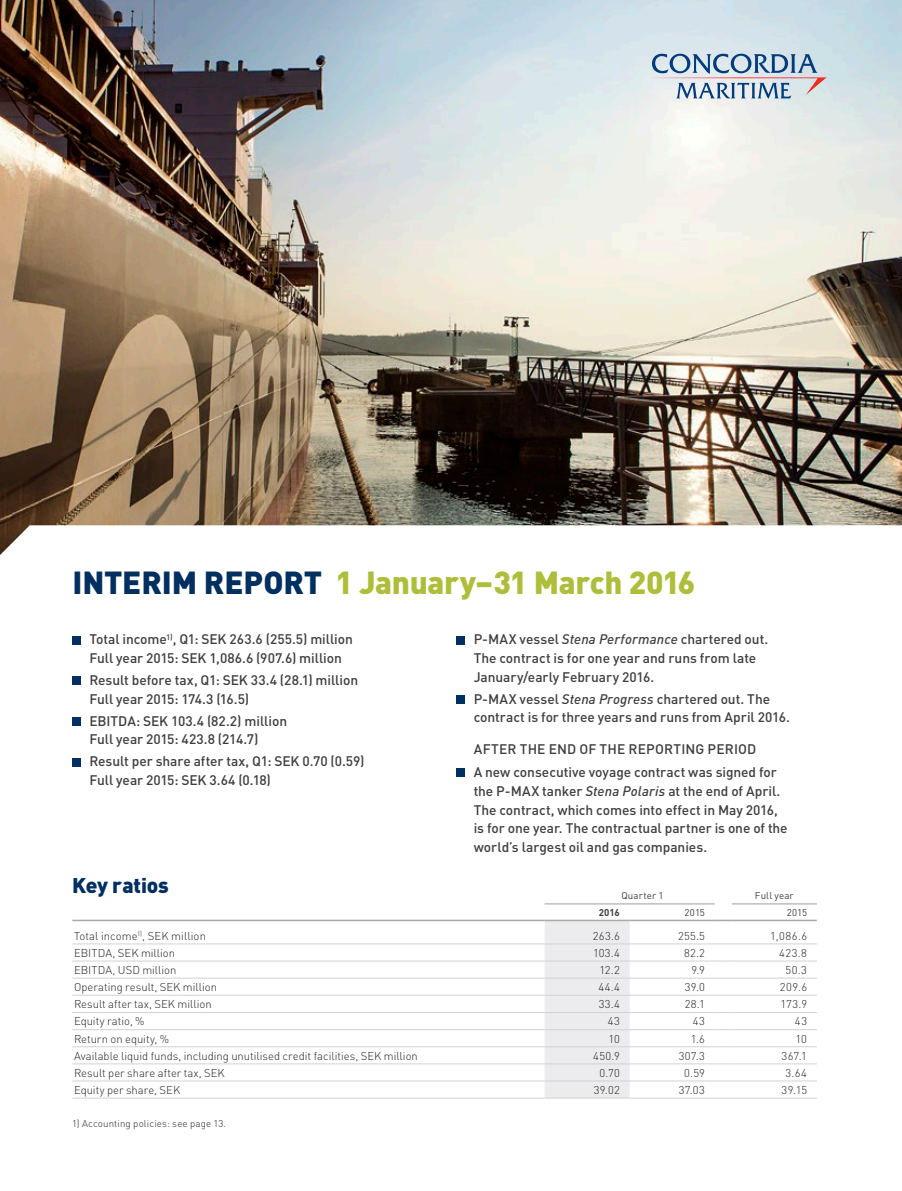
<style>
.page{position:relative;width:902px;height:1191px;background:#fff}
.page>*{position:absolute;margin:0;border:0;box-sizing:border-box;transform-origin:0 0}
.F_07_Huvudrubrik{font:900 31.5px "DINOT";letter-spacing:-.01em;color:#aebe3a}
.F_07_Huvudrubrik-2{font:900 21px "DINOT";letter-spacing:-.01em;color:#002f60}
.F_09_Ingress{font:500 13.65px/18.8px "DINOT";letter-spacing:-.005em;color:#3e3e3f}
.F_14_T_TEXT{font:300 11.25px "DINOT";color:#231f20}
.F_19_T_FOTNOT{font:300 9.75px "DINOT";letter-spacing:.015em;color:#231f20}
.F_16_T_HUVUD_TOP{font:9.75px "DINOT";letter-spacing:.015em;color:#3e3e3f}
.F_16_T_HUVUD{font:9.75px "DINOT";color:#3e3e3f}
.F_16_T_HUVUD-2{font:700 9.75px "DINOT";color:#3e3e3f}
.s1{color:#002f60}
.s2{font-style:italic}
</style>
<div class="page">
<img style="left:0;top:0;width:901px;height:525px">
<svg style="left:0;top:525px;width:901px;height:574px"></svg>
<div style="left:72px;top:636px;width:9px;height:8px;background:#002f60"></div>
<div style="left:72px;top:676px;width:9px;height:9px;background:#002f60"></div>
<div style="left:72px;top:717px;width:9px;height:8px;background:#002f60"></div>
<div style="left:72px;top:758px;width:9px;height:8px;background:#002f60"></div>
<svg style="left:652px;top:54px;width:175px;height:45px;background:#b1bfcf"></svg>
<div style="left:544px;top:921px;width:85px;height:176px;background:#ececee"></div>
<hr style="left:72px;top:1097px;width:472px;height:1px;background:#d1d2d4">
<hr style="left:544px;top:1097px;width:85px;height:1px;background:#d1d2d4">
<hr style="left:629px;top:1097px;width:85px;height:1px;background:#d1d2d4">
<svg style="left:714px;top:1097px;width:17px;height:1px"></svg>
<hr style="left:731px;top:1097px;width:85px;height:1px;background:#d1d2d4">
<hr style="left:72px;top:943px;width:472px;height:1px;background:#d1d2d4">
<hr style="left:544px;top:943px;width:85px;height:1px;background:#d1d2d4">
<hr style="left:629px;top:943px;width:85px;height:1px;background:#d1d2d4">
<svg style="left:714px;top:943px;width:17px;height:1px"></svg>
<hr style="left:731px;top:943px;width:85px;height:1px;background:#d1d2d4">
<hr style="left:72px;top:960px;width:472px;height:1px;background:#d1d2d4">
<hr style="left:544px;top:960px;width:85px;height:1px;background:#d1d2d4">
<hr style="left:629px;top:960px;width:85px;height:1px;background:#d1d2d4">
<svg style="left:714px;top:960px;width:17px;height:1px"></svg>
<hr style="left:731px;top:960px;width:85px;height:1px;background:#d1d2d4">
<hr style="left:72px;top:977px;width:472px;height:1px;background:#d1d2d4">
<hr style="left:544px;top:977px;width:85px;height:1px;background:#d1d2d4">
<hr style="left:629px;top:977px;width:85px;height:1px;background:#d1d2d4">
<svg style="left:714px;top:977px;width:17px;height:1px"></svg>
<hr style="left:731px;top:977px;width:85px;height:1px;background:#d1d2d4">
<hr style="left:72px;top:995px;width:472px;height:1px;background:#d1d2d4">
<hr style="left:544px;top:995px;width:85px;height:1px;background:#d1d2d4">
<hr style="left:629px;top:995px;width:85px;height:1px;background:#d1d2d4">
<svg style="left:714px;top:995px;width:17px;height:1px"></svg>
<hr style="left:731px;top:995px;width:85px;height:1px;background:#d1d2d4">
<hr style="left:72px;top:1012px;width:472px;height:1px;background:#d1d2d4">
<hr style="left:544px;top:1012px;width:85px;height:1px;background:#d1d2d4">
<hr style="left:629px;top:1012px;width:85px;height:1px;background:#d1d2d4">
<svg style="left:714px;top:1012px;width:17px;height:1px"></svg>
<hr style="left:731px;top:1012px;width:85px;height:1px;background:#d1d2d4">
<hr style="left:72px;top:1029px;width:472px;height:1px;background:#d1d2d4">
<hr style="left:544px;top:1029px;width:85px;height:1px;background:#d1d2d4">
<hr style="left:629px;top:1029px;width:85px;height:1px;background:#d1d2d4">
<svg style="left:714px;top:1029px;width:17px;height:1px"></svg>
<hr style="left:731px;top:1029px;width:85px;height:1px;background:#d1d2d4">
<hr style="left:72px;top:1046px;width:472px;height:1px;background:#d1d2d4">
<hr style="left:544px;top:1046px;width:85px;height:1px;background:#d1d2d4">
<hr style="left:629px;top:1046px;width:85px;height:1px;background:#d1d2d4">
<svg style="left:714px;top:1046px;width:17px;height:1px"></svg>
<hr style="left:731px;top:1046px;width:85px;height:1px;background:#d1d2d4">
<hr style="left:72px;top:1063px;width:472px;height:1px;background:#d1d2d4">
<hr style="left:544px;top:1063px;width:85px;height:1px;background:#d1d2d4">
<hr style="left:629px;top:1063px;width:85px;height:1px;background:#d1d2d4">
<svg style="left:714px;top:1063px;width:17px;height:1px"></svg>
<hr style="left:731px;top:1063px;width:85px;height:1px;background:#d1d2d4">
<hr style="left:72px;top:1080px;width:472px;height:1px;background:#d1d2d4">
<hr style="left:544px;top:1080px;width:85px;height:1px;background:#d1d2d4">
<hr style="left:629px;top:1080px;width:85px;height:1px;background:#d1d2d4">
<svg style="left:714px;top:1080px;width:17px;height:1px"></svg>
<hr style="left:731px;top:1080px;width:85px;height:1px;background:#d1d2d4">
<hr style="left:72px;top:919px;width:472px;height:2px;background:#a8a9ad">
<hr style="left:544px;top:919px;width:85px;height:2px;background:#a8a9ad">
<hr style="left:629px;top:919px;width:85px;height:2px;background:#a8a9ad">
<svg style="left:714px;top:919px;width:17px;height:2px"></svg>
<hr style="left:731px;top:919px;width:85px;height:2px;background:#a8a9ad">
<hr style="left:544px;top:903px;width:170px;height:1px;background:#a8a9ad">
<hr style="left:731px;top:903px;width:85px;height:1px;background:#a8a9ad">
<div style="left:456px;top:636px;width:9px;height:8px;background:#002f60"></div>
<div style="left:456px;top:695px;width:9px;height:8px;background:#002f60"></div>
<div style="left:456px;top:768px;width:9px;height:9px;background:#002f60"></div>
<p class="F_07_Huvudrubrik" style="left:72px;top:561px;width:624px"><span class="s1">INTERIM REPORT</span> 1 January–31 March 2016</p>
<p class="F_09_Ingress" style="left:89px;top:629px;width:265px">Total income<sup>1)</sup>, Q1: SEK 263.6 (255.5) million<br>Full year 2015: SEK 1,086.6 (907.6) million</p>
<p class="F_09_Ingress" style="left:89px;top:670px;width:270px">Result before tax, Q1: SEK 33.4 (28.1) million<br>Full year 2015: 174.3 (16.5)</p>
<p class="F_09_Ingress" style="left:89px;top:711px;width:199px">EBITDA: SEK 103.4 (82.2) million<br>Full year 2015: 423.8 (214.7)</p>
<p class="F_09_Ingress" style="left:89px;top:751px;width:276px">Result per share after tax, Q1: SEK 0.70 (0.59)<br>Full year 2015: SEK 3.64 (0.18)</p>
<p class="F_07_Huvudrubrik-2" style="left:72px;top:871px;width:98px">Key ratios</p>
<p class="F_09_Ingress" style="left:473px;top:629px;width:296px">P-MAX vessel <span class="s2">Stena Performance</span> chartered out.<br>The contract is for one year and runs from late<br>January/early February 2016.</p>
<p class="F_09_Ingress" style="left:473px;top:689px;width:318px">P-MAX vessel <span class="s2">Stena Progress</span> chartered out. The contract is for three years and runs from April 2016.</p>
<p class="F_09_Ingress" style="left:473px;top:739px;width:284px">AFTER THE END OF THE REPORTING PERIOD</p>
<p class="F_09_Ingress" style="left:473px;top:762px;width:315px">A new consecutive voyage contract was signed for the P-MAX tanker <span class="s2">Stena Polaris</span> at the end of April.<br>The contract, which comes into effect in May 2016, is for one year. The contractual partner is one of the world’s largest oil and gas companies.</p>
<p class="F_16_T_HUVUD_TOP" style="left:621px;top:889px;width:44px">Quarter 1</p>
<p class="F_16_T_HUVUD_TOP" style="left:755px;top:889px;width:40px">Full year</p>
<p class="F_16_T_HUVUD-2" style="left:598px;top:906px;width:23px">2016</p>
<p class="F_16_T_HUVUD" style="left:684px;top:906px;width:22px">2015</p>
<p class="F_16_T_HUVUD" style="left:786px;top:906px;width:22px">2015</p>
<p class="F_14_T_TEXT" style="left:74px;top:928px;width:133px">Total income<sup>1)</sup>, SEK million</p>
<p class="F_14_T_TEXT" style="left:593px;top:928px;width:28px">263.6</p>
<p class="F_14_T_TEXT" style="left:678px;top:928px;width:28px">255.5</p>
<p class="F_14_T_TEXT" style="left:770px;top:928px;width:38px">1,086.6</p>
<p class="F_14_T_TEXT" style="left:74px;top:945px;width:103px">EBITDA, SEK million</p>
<p class="F_14_T_TEXT" style="left:593px;top:945px;width:28px">103.4</p>
<p class="F_14_T_TEXT" style="left:684px;top:945px;width:22px">82.2</p>
<p class="F_14_T_TEXT" style="left:779px;top:945px;width:29px">423.8</p>
<p class="F_14_T_TEXT" style="left:74px;top:962px;width:104px">EBITDA, USD million</p>
<p class="F_14_T_TEXT" style="left:599px;top:962px;width:22px">12.2</p>
<p class="F_14_T_TEXT" style="left:691px;top:962px;width:15px">9.9</p>
<p class="F_14_T_TEXT" style="left:785px;top:962px;width:23px">50.3</p>
<p class="F_14_T_TEXT" style="left:74px;top:979px;width:144px">Operating result, SEK million</p>
<p class="F_14_T_TEXT" style="left:598px;top:979px;width:23px">44.4</p>
<p class="F_14_T_TEXT" style="left:685px;top:979px;width:22px">39.0</p>
<p class="F_14_T_TEXT" style="left:779px;top:979px;width:29px">209.6</p>
<p class="F_14_T_TEXT" style="left:74px;top:996px;width:139px">Result after tax, SEK million</p>
<p class="F_14_T_TEXT" style="left:598px;top:996px;width:23px">33.4</p>
<p class="F_14_T_TEXT" style="left:684px;top:996px;width:22px">28.1</p>
<p class="F_14_T_TEXT" style="left:780px;top:996px;width:28px">173.9</p>
<p class="F_14_T_TEXT" style="left:74px;top:1013px;width:72px">Equity ratio, %</p>
<p class="F_14_T_TEXT" style="left:607px;top:1013px;width:14px">43</p>
<p class="F_14_T_TEXT" style="left:692px;top:1013px;width:14px">43</p>
<p class="F_14_T_TEXT" style="left:794px;top:1013px;width:14px">43</p>
<p class="F_14_T_TEXT" style="left:74px;top:1030px;width:97px">Return on equity, %</p>
<p class="F_14_T_TEXT" style="left:608px;top:1030px;width:13px">10</p>
<p class="F_14_T_TEXT" style="left:690px;top:1030px;width:16px">1.6</p>
<p class="F_14_T_TEXT" style="left:795px;top:1030px;width:13px">10</p>
<p class="F_14_T_TEXT" style="left:74px;top:1048px;width:345px">Available liquid funds, including unutilised credit facilities, SEK million</p>
<p class="F_14_T_TEXT" style="left:593px;top:1048px;width:28px">450.9</p>
<p class="F_14_T_TEXT" style="left:678px;top:1048px;width:28px">307.3</p>
<p class="F_14_T_TEXT" style="left:781px;top:1048px;width:27px">367.1</p>
<p class="F_14_T_TEXT" style="left:74px;top:1065px;width:152px">Result per share after tax, SEK</p>
<p class="F_14_T_TEXT" style="left:599px;top:1065px;width:22px">0.70</p>
<p class="F_14_T_TEXT" style="left:684px;top:1065px;width:22px">0.59</p>
<p class="F_14_T_TEXT" style="left:785px;top:1065px;width:23px">3.64</p>
<p class="F_14_T_TEXT" style="left:74px;top:1082px;width:108px">Equity per share, SEK</p>
<p class="F_14_T_TEXT" style="left:593px;top:1082px;width:28px">39.02</p>
<p class="F_14_T_TEXT" style="left:678px;top:1082px;width:28px">37.03</p>
<p class="F_14_T_TEXT" style="left:781px;top:1082px;width:27px">39.15</p>
<p class="F_19_T_FOTNOT" style="left:72px;top:1117px;width:155px">1) Accounting policies: see page 13.</p>
</div>
